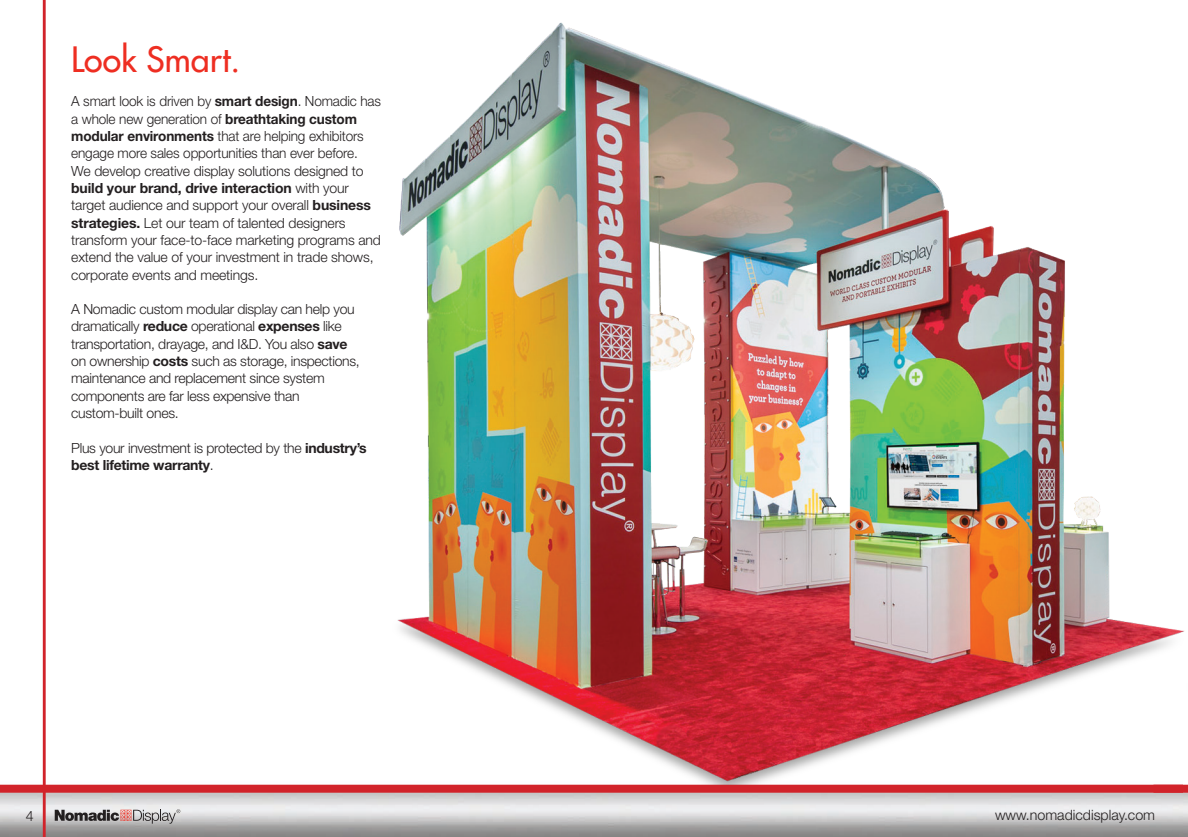
<style>
.page{position:relative;width:1188px;height:837px;background:#fff}
.page>*{position:absolute;margin:0;border:0;box-sizing:border-box;transform-origin:0 0}
.t1{font:34px "Futura";color:#ee2e22}
.t2{font:300 14.2px "Helvetica Neue";color:#231f20}
.t3{font:300 14px/17.4px "Helvetica Neue";letter-spacing:-.01em;color:#231f20}
.s1{font-weight:700}
</style>
<div class="page">
<div style="left:0;top:785px;width:1188px;height:8px;background:#d1232a"></div>
<hr style="left:43px;top:0;width:3px;height:837px;background:#d1232a">
<svg style="left:55px;top:809px;width:125px;height:15px;background:#a0999a"></svg>
<img style="left:312px;top:22px;width:858px;height:762px">
<img style="left:1170px;top:628px;width:18px;height:157px">
<p class="t1" style="left:71px;top:37px;width:171px">Look Smart.</p>
<p class="t3" style="left:71px;top:92px;width:311px">A smart look is driven by <span class="s1">smart design</span>. Nomadic has a whole new generation of <span class="s1">breathtaking custom modular environments</span> that are helping exhibitors engage more sales opportunities than ever before.<br>We develop creative display solutions designed to <span class="s1">build your brand, drive interaction</span> with your target audience and support your overall <span class="s1">business strategies.</span> Let our team of talented designers transform your face-to-face marketing programs and extend the value of your investment in trade shows, corporate events and meetings.</p>
<p class="t3" style="left:71px;top:300px;width:290px">A Nomadic custom modular display can help you dramatically <span class="s1">reduce</span> operational <span class="s1">expenses</span> like transportation, drayage, and I&amp;D. You also <span class="s1">save </span>on ownership <span class="s1">costs</span> such as storage, inspections, maintenance and replacement since system components are far less expensive than</p>
<p class="t3" style="left:71px;top:404px;width:109px">custom-built ones.</p>
<p class="t3" style="left:71px;top:439px;width:297px">Plus your investment is protected by the <span class="s1">industry’s best lifetime warranty</span>.</p>
<p class="t2" style="left:26px;top:808px;width:9px">4</p>
<p class="t2" style="left:995px;top:807px;width:162px">www.nomadicdisplay.com</p>
</div>
